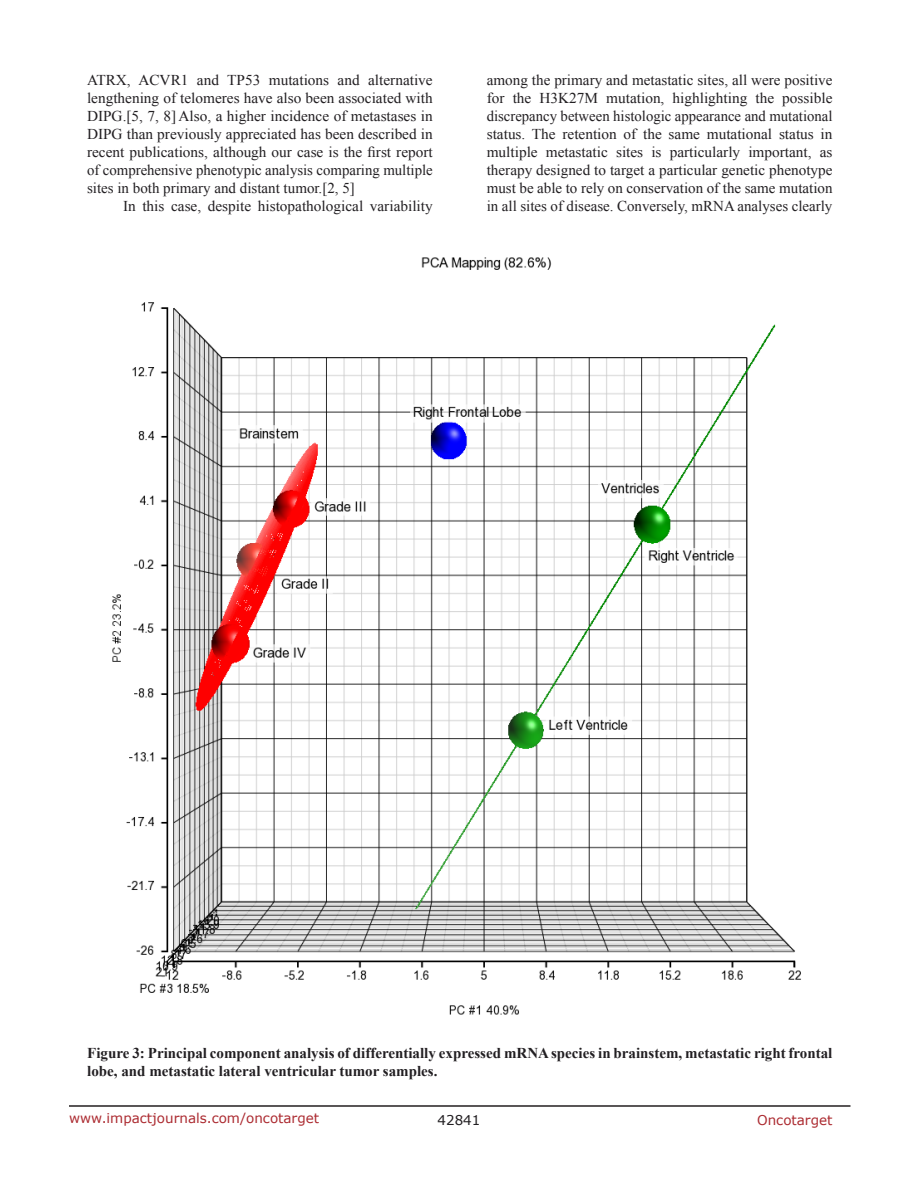
<style>
.page{position:relative;width:918px;height:1188px;background:#fff}
.page>*{position:absolute;margin:0;border:0;box-sizing:border-box;transform-origin:0 0}
.t1{font:15px/18px "Times New Roman";color:#221f22;text-align:justify}
.t2{font:700 15px/18px "Times New Roman";color:#221f22}
.t3{font:13.5px "Verdana";color:#ac2b31}
.t4{font:13.5px "Verdana";color:#221f22}
</style>
<div class="page">
<hr style="left:69px;top:1105px;width:781px;height:2px;background:#231f20">
<img style="left:112px;top:257px;width:689px;height:758px">
<p class="t1" style="left:87px;top:71px;width:347px">ATRX, ACVR1 and TP53 mutations and alternative lengthening of telomeres have also been associated with DIPG.[5, 7, 8]Also, a higher incidence of metastases in DIPG than previously appreciated has been described in recent publications, although our case is the first report of comprehensive phenotypic analysis comparing multiple sites in both primary and distant tumor.[2, 5]</p>
<p class="t1" style="left:123px;top:197px;width:311px">In this case, despite histopathological variability</p>
<p class="t1" style="left:487px;top:71px;width:347px">among the primary and metastatic sites, all were positive for the H3K27M mutation, highlighting the possible discrepancy between histologic appearance and mutational status. The retention of the same mutational status in multiple metastatic sites is particularly important, as therapy designed to target a particular genetic phenotype must be able to rely on conservation of the same mutation in all sites of disease. Conversely, mRNA analyses clearly</p>
<p class="t2" style="left:87px;top:1044px;width:747px">Figure 3: Principal component analysis of differentially expressed mRNA species in brainstem, metastatic right frontal lobe, and metastatic lateral ventricular tumor samples.</p>
<p class="t3" style="left:69px;top:1109px;width:252px">www.impactjournals.com/oncotarget</p>
<p class="t4" style="left:438px;top:1111px;width:44px">42841</p>
<p class="t3" style="left:757px;top:1111px;width:77px">Oncotarget</p>
</div>
